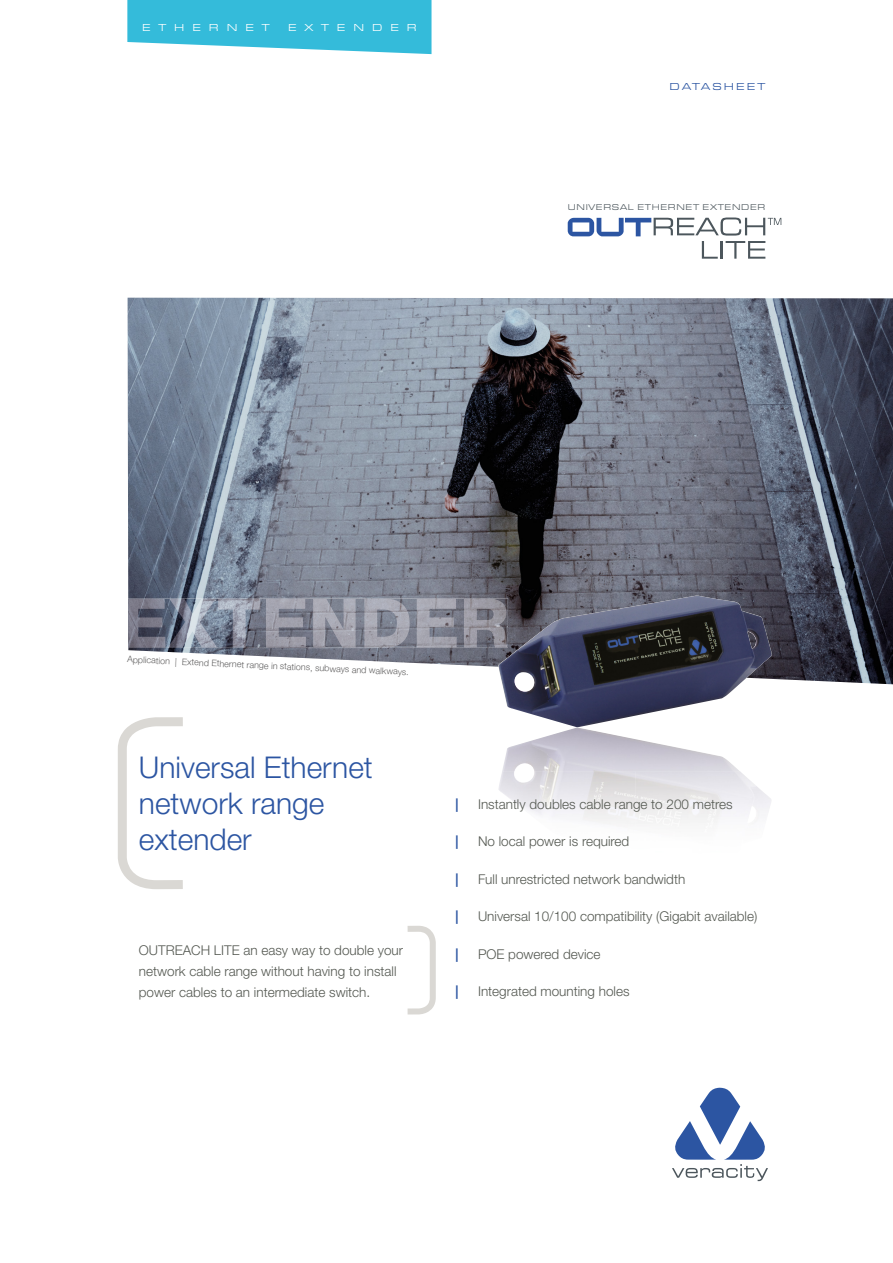
<style>
.page{position:relative;width:893px;height:1263px;background:#fff}
.page>*{position:absolute;margin:0;border:0;box-sizing:border-box;transform-origin:0 0}
.t1{font:300 30px/36px "Helvetica Neue LT Std";color:#2c55a2}
.t2{font:300 13.5px/21px "Helvetica Neue LT Std";color:#545851}
.t3{font:700 13.5px "Helvetica Neue LT Std";color:#2c55a2}
.t4{font:10.5px "Eurostile Ext";letter-spacing:.75em;color:#fff}
.t5{font:10.5px "Eurostile Ext";letter-spacing:.2em;color:#2c55a2}
.t6{font:300 9px "Helvetica Neue LT Std";color:#646363}
.t7{font:8.7px "Eurostile Ext";letter-spacing:.08em;color:#4c565c;scale:.95 1}
</style>
<div class="page">
<img style="left:128px;top:298px;width:765px;height:386px">
<svg style="left:118px;top:717px;width:65px;height:172px"></svg>
<svg style="left:127px;top:0;width:304px;height:54px;background:#4bc2de"></svg>
<svg style="left:672px;top:1088px;width:96px;height:93px"></svg>
<svg style="left:408px;top:926px;width:28px;height:88px"></svg>
<img style="left:128px;top:598px;width:370px;height:50px">
<svg style="left:568px;top:217px;width:213px;height:42px"></svg>
<img style="left:498px;top:596px;width:274px;height:131px">
<img style="left:499px;top:771px;width:136px;height:53px">
<img style="left:635px;top:771px;width:136px;height:53px">
<img style="left:502px;top:727px;width:237px;height:44px">
<p class="t4" style="left:142px;top:22px;width:129px">ETHERNET</p>
<p class="t4" style="left:288px;top:22px;width:130px">EXTENDER</p>
<p class="t5" style="left:669px;top:81px;width:97px">DATASHEET</p>
<p class="t7" style="left:568px;top:203px;width:209px">UNIVERSAL ETHERNET EXTENDER</p>
<p class="t6" style="left:128px;top:653px;width:283px;rotate:3deg">Application | Extend Ethernet range in stations, subways and walkways.</p>
<h1 class="t1" style="left:139px;top:749px;width:235px">Universal Ethernet network range extender</h1>
<p class="t2" style="left:139px;top:940px;width:266px">OUTREACH LITE an easy way to double your network cable range without having to install power cables to an intermediate switch.</p>
<p class="t3" style="left:455px;top:796px;width:5px">|</p>
<p class="t2" style="left:478px;top:793px;width:256px">Instantly doubles cable range to 200 metres</p>
<p class="t3" style="left:455px;top:833px;width:5px">|</p>
<p class="t2" style="left:478px;top:831px;width:153px">No local power is required</p>
<p class="t3" style="left:455px;top:871px;width:5px">|</p>
<p class="t2" style="left:478px;top:868px;width:209px">Full unrestricted network bandwidth</p>
<p class="t3" style="left:455px;top:908px;width:5px">|</p>
<p class="t2" style="left:478px;top:906px;width:281px">Universal 10/100 compatibility (Gigabit available)</p>
<p class="t3" style="left:455px;top:946px;width:5px">|</p>
<p class="t2" style="left:478px;top:943px;width:124px">POE powered device</p>
<p class="t3" style="left:455px;top:983px;width:5px">|</p>
<p class="t2" style="left:478px;top:981px;width:153px">Integrated mounting holes</p>
</div>
